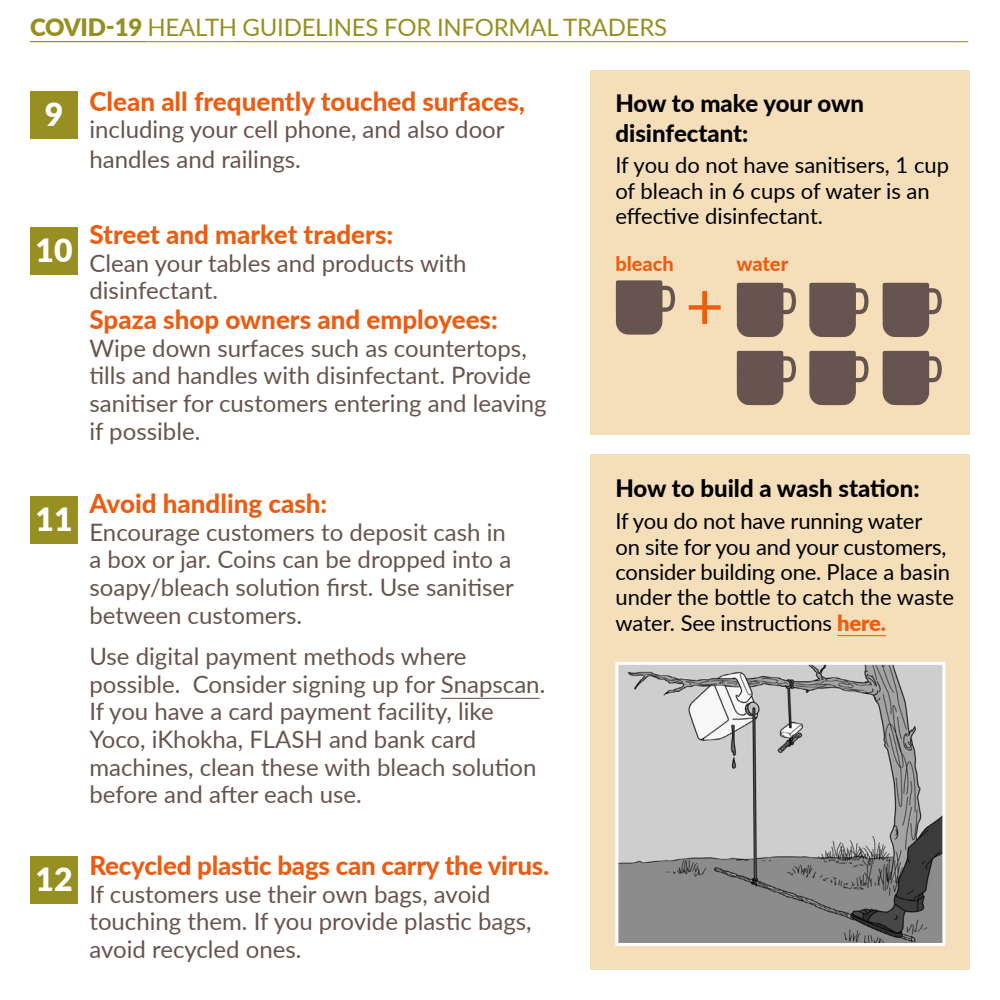
<style>
.page{position:relative;width:1000px;height:1000px;background:#fff}
.page>*{position:absolute;margin:0;border:0;box-sizing:border-box;transform-origin:0 0}
.Number{font:900 32px "Lato";color:#fff}
.Heading1{font:800 26px "Lato";color:#eb5d13}
.Body{font:800 26px "Lato";letter-spacing:-.01em;color:#eb5d13}
.Body-2{font:24px/27.6px "Lato";color:#68544f}
.Heading1-2{font:24px/30px "Lato";color:#68544f}
.Body_text{font:800 24px/30px "Lato";color:#000}
.Header1{font:24px "Lato";letter-spacing:-.01em;color:#978f21}
.Body_text-2{font:22px/25.4px "Lato";letter-spacing:-.01em;color:#000}
.Body_text-3{font:800 20px "Lato";color:#eb5d13}
.s1{font-weight:900}
.s2{font-weight:900;color:#eb5d13}
</style>
<div class="page">
<hr style="left:441px;top:698px;width:99px;height:1px;background:#68544f">
<div style="left:30px;top:91px;width:48px;height:48px;background:#978f21"></div>
<div style="left:30px;top:227px;width:48px;height:48px;background:#978f21"></div>
<div style="left:30px;top:496px;width:48px;height:48px;background:#978f21"></div>
<div style="left:30px;top:856px;width:48px;height:48px;background:#978f21"></div>
<hr style="left:30px;top:41px;width:112px;height:1px;background:#978f21">
<hr style="left:148px;top:41px;width:89px;height:1px;background:#978f21">
<hr style="left:243px;top:41px;width:725px;height:1px;background:#978f21">
<div style="left:590px;top:71px;width:380px;height:364px;background:#f5dfba"></div>
<svg style="left:737px;top:283px;width:59px;height:54px"></svg>
<svg style="left:737px;top:351px;width:59px;height:54px"></svg>
<svg style="left:809px;top:283px;width:60px;height:54px"></svg>
<svg style="left:616px;top:280px;width:59px;height:55px"></svg>
<svg style="left:809px;top:351px;width:60px;height:54px"></svg>
<svg style="left:883px;top:283px;width:59px;height:54px"></svg>
<svg style="left:883px;top:351px;width:59px;height:54px"></svg>
<svg style="left:689px;top:291px;width:32px;height:33px"></svg>
<div style="left:590px;top:454px;width:380px;height:516px;background:#f5dfba"></div>
<img style="left:619px;top:666px;width:322px;height:276px">
<div style="left:615px;top:662px;width:330px;height:284px;border:3px solid #fff"></div>
<hr style="left:837px;top:635px;width:49px;height:1px;background:#eb5d13">
<p class="Header1" style="left:30px;top:10px;width:639px"><span class="s1">COVID-19</span> HEALTH GUIDELINES FOR INFORMAL TRADERS</p>
<p class="Number" style="left:45px;top:91px;width:20px">9</p>
<p class="Heading1" style="left:89px;top:82px;width:437px">Clean all frequently touched surfaces,</p>
<p class="Heading1-2" style="left:89px;top:114px;width:417px">including your cell phone, and also door handles and railings.</p>
<p class="Number" style="left:35px;top:226px;width:39px">10</p>
<p class="Heading1" style="left:89px;top:215px;width:305px">Street and market traders:</p>
<p class="Body-2" style="left:89px;top:248px;width:379px">Clean your tables and products with disinfectant.</p>
<p class="Heading1" style="left:89px;top:300px;width:410px">Spaza shop owners and employees:</p>
<p class="Body-2" style="left:89px;top:333px;width:459px">Wipe down surfaces such as countertops, tills and handles with disinfectant. Provide sanitiser for customers entering and leaving if possible.</p>
<p class="Number" style="left:35px;top:495px;width:39px">11</p>
<p class="Heading1" style="left:89px;top:484px;width:239px">Avoid handling cash:</p>
<p class="Body-2" style="left:89px;top:517px;width:426px">Encourage customers to deposit cash in a box or jar. Coins can be dropped into a soapy/bleach solution first. Use sanitiser between customers.</p>
<p class="Body-2" style="left:89px;top:642px;width:457px">Use digital payment methods where possible. Consider signing up for Snapscan.<br>If you have a card payment facility, like Yoco, iKhokha, FLASH and bank card machines, clean these with bleach solution before and after each use.</p>
<p class="Number" style="left:35px;top:855px;width:39px">12</p>
<p class="Body" style="left:89px;top:846px;width:461px">Recycled plastic bags can carry the virus.</p>
<p class="Body-2" style="left:89px;top:879px;width:444px">If customers use their own bags, avoid touching them. If you provide plastic bags, avoid recycled ones.</p>
<p class="Body_text" style="left:615px;top:87px;width:250px">How to make your own disinfectant:</p>
<p class="Body_text-2" style="left:615px;top:152px;width:335px">If you do not have sanitisers, 1 cup of bleach in 6 cups of water is an effective disinfectant.</p>
<p class="Body_text-3" style="left:615px;top:249px;width:60px">bleach</p>
<p class="Body_text-3" style="left:736px;top:249px;width:53px">water</p>
<p class="Body_text" style="left:615px;top:472px;width:306px">How to build a wash station:</p>
<p class="Body_text-2" style="left:615px;top:508px;width:340px">If you do not have running water<br>on site for you and your customers, consider building one. Place a basin under the bottle to catch the waste water. See instructions <span class="s2">here.</span></p>
</div>
